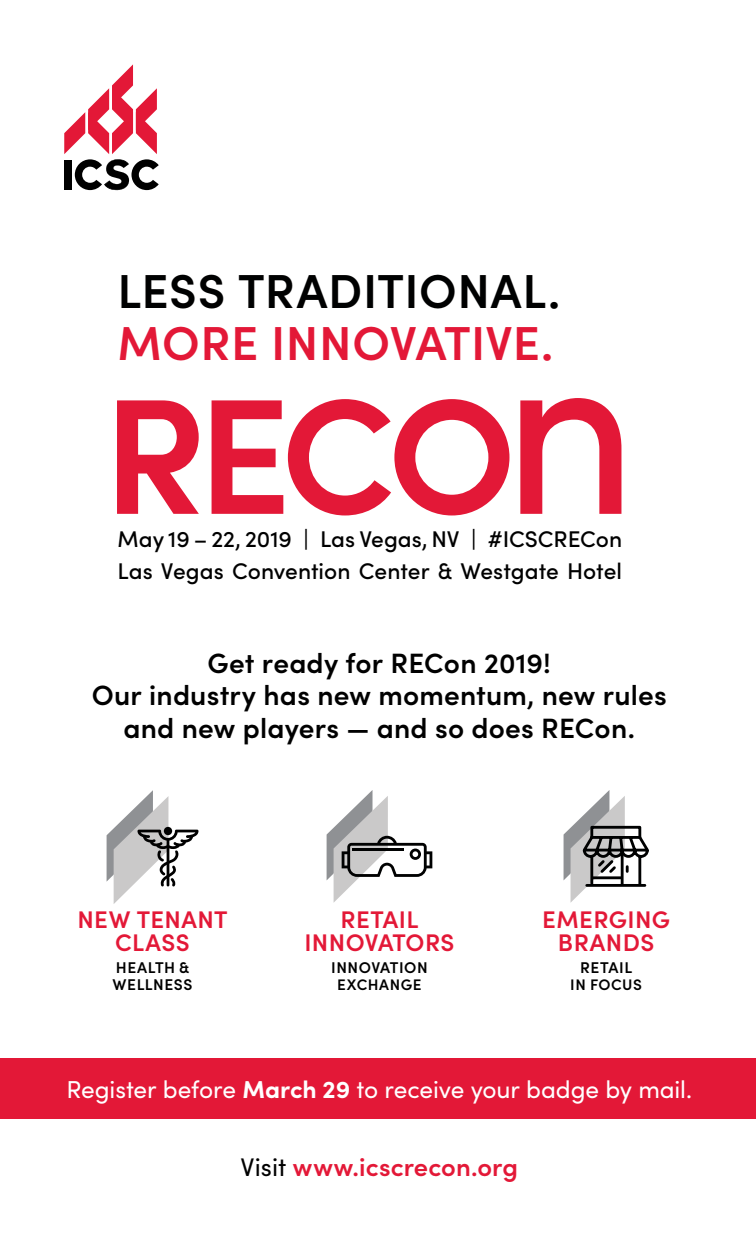
<style>
.page{position:relative;width:756px;height:1260px;background:#fff}
.page>*{position:absolute;margin:0;border:0;box-sizing:border-box;transform-origin:0 0}
.t1{font:600 47.77px "Sofia Pro";letter-spacing:.015em;color:#000101}
.t2{font:600 47.77px "Sofia Pro";letter-spacing:.005em;color:#e31837}
.t3{font:600 28px/32.6px "Sofia Pro";letter-spacing:.005em;color:#000;text-align:center}
.t4{font:600 25.55px "Sofia Pro";color:#e31837}
.t5{font:24.5px "Sofia Pro";letter-spacing:-.005em;color:#fff}
.t6{font:600 24.15px/22.8px "Sofia Pro";letter-spacing:.015em;color:#e31837;text-align:center}
.t7{font:500 22.75px/32.6px "Sofia Pro";color:#000}
.t8{font:600 15.58px/17px "Sofia Pro";letter-spacing:.035em;color:#000}
.t9{font:600 15.22px "Sofia Pro";letter-spacing:.04em;color:#000}
.s1{font-weight:700}
.s2{font-weight:400;color:#000}
</style>
<div class="page">
<svg style="left:117px;top:400px;width:82px;height:114px"></svg>
<svg style="left:212px;top:399px;width:297px;height:116px"></svg>
<svg style="left:520px;top:398px;width:101px;height:116px"></svg>
<svg style="left:64px;top:64px;width:95px;height:126px"></svg>
<div style="left:64px;top:160px;width:8px;height:30px;background:#000"></div>
<div style="left:0;top:1058px;width:756px;height:61px;background:#e31837"></div>
<svg style="left:327px;top:790px;width:105px;height:113px"></svg>
<hr style="left:353px;top:849px;width:51px;height:2px;background:#000101">
<svg style="left:564px;top:790px;width:85px;height:113px"></svg>
<hr style="left:592px;top:876px;width:30px;height:3px;background:#000101">
<hr style="left:587px;top:884px;width:58px;height:3px;background:#000101">
<svg style="left:107px;top:790px;width:91px;height:114px"></svg>
<h1 class="t1" style="left:118px;top:255px;width:445px">LESS TRADITIONAL.</h1>
<h1 class="t2" style="left:118px;top:307px;width:438px">MORE INNOVATIVE.</h1>
<p class="t7" style="left:117px;top:521px;width:506px">May 19 – 22, 2019 | Las Vegas, NV | #ICSCRECon<br>Las Vegas Convention Center &amp; Westgate Hotel</p>
<p class="t3" style="left:92px;top:645px;width:576px">Get ready for RECon 2019!<br>Our industry has new momentum, new rules and new players — and so does RECon.</p>
<p class="t6" style="left:77px;top:907px;width:152px">NEW TENANT<br>CLASS</p>
<p class="t8" style="left:113px;top:958px;width:81px">HEALTH &amp;<br>WELLNESS</p>
<p class="t6" style="left:304px;top:907px;width:152px">RETAIL<br>INNOVATORS</p>
<p class="t8" style="left:331px;top:958px;width:98px">INNOVATION</p>
<p class="t9" style="left:337px;top:973px;width:86px">EXCHANGE</p>
<p class="t6" style="left:542px;top:907px;width:129px">EMERGING<br>BRANDS</p>
<p class="t8" style="left:580px;top:958px;width:53px">RETAIL</p>
<p class="t9" style="left:570px;top:973px;width:73px">IN FOCUS</p>
<p class="t5" style="left:66px;top:1071px;width:627px">Register before <span class="s1">March 29</span> to receive your badge by mail.</p>
<p class="t4" style="left:240px;top:1147px;width:279px"><span class="s2">Visit</span> www.icscrecon.org</p>
</div>
